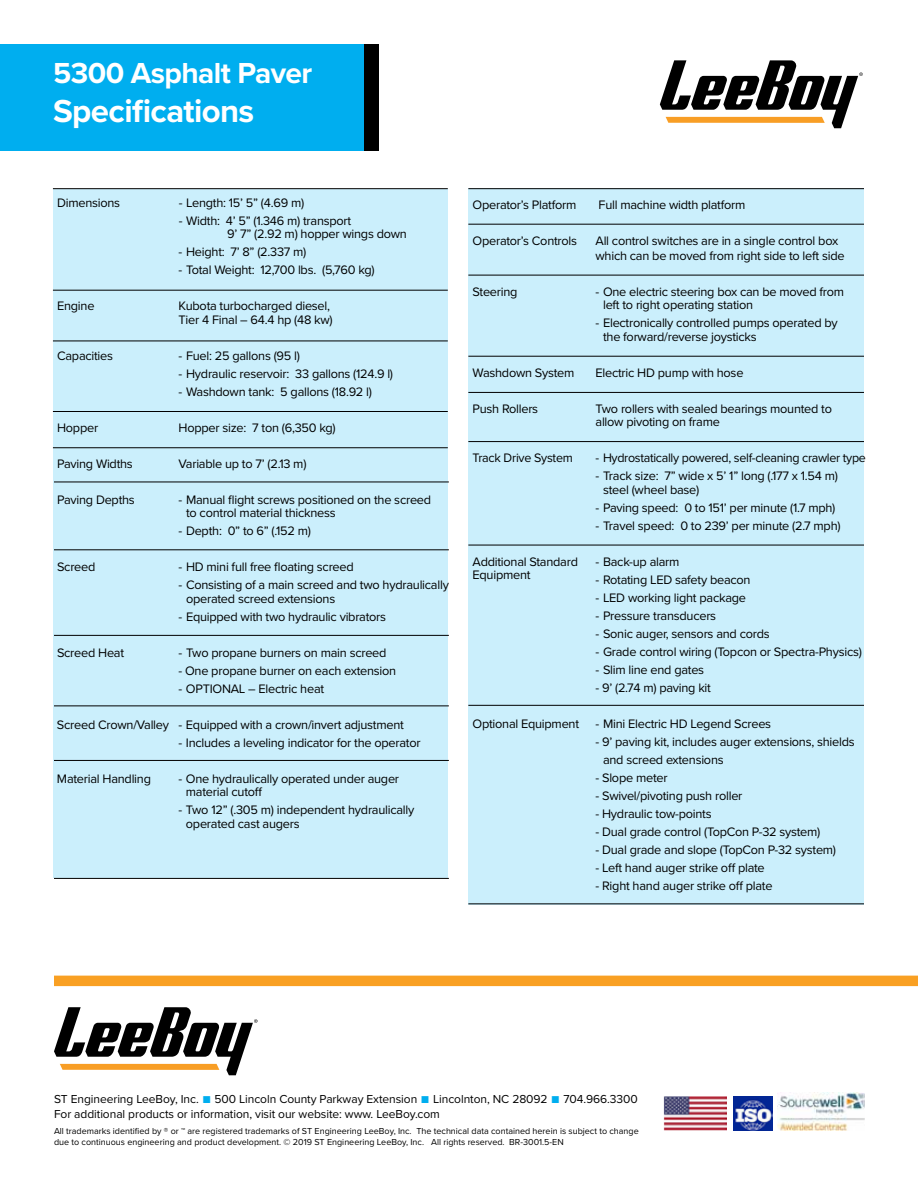
<style>
.page{position:relative;width:918px;height:1188px;background:#fff}
.page>*{position:absolute;margin:0;border:0;box-sizing:border-box;transform-origin:0 0}
.t1{font:700 33px "Proxima Nova";letter-spacing:-.02em;color:#fff}
.t2{font:700 30px "Proxima Nova";letter-spacing:-.02em;color:#fff}
.t3{font:12.75px/13.5px "Proxima Nova";letter-spacing:-.02em;color:#000}
.t4{font:12px/15px "Proxima Nova";letter-spacing:-.005em;color:#000}
.t5{font:9px/10.5px "Proxima Nova";color:#000}
.s1{color:#00aeef}
</style>
<div class="page">
<div style="left:53px;top:189px;width:395px;height:689px;background:#cbeffc"></div>
<div style="left:468px;top:189px;width:396px;height:716px;background:#cbeffc"></div>
<div style="left:0;top:44px;width:366px;height:107px;background:#00aeef"></div>
<hr style="left:53px;top:188px;width:395px;height:1px;background:#000">
<hr style="left:54px;top:878px;width:395px;height:1px;background:#000">
<hr style="left:468px;top:188px;width:396px;height:1px;background:#000">
<hr style="left:468px;top:224px;width:396px;height:1px;background:#000">
<hr style="left:468px;top:275px;width:396px;height:1px;background:#000">
<hr style="left:468px;top:356px;width:396px;height:1px;background:#000">
<hr style="left:468px;top:392px;width:396px;height:1px;background:#000">
<hr style="left:468px;top:441px;width:396px;height:1px;background:#000">
<hr style="left:468px;top:545px;width:396px;height:1px;background:#000">
<hr style="left:468px;top:705px;width:396px;height:1px;background:#000">
<hr style="left:468px;top:903px;width:396px;height:1px;background:#000">
<hr style="left:53px;top:290px;width:395px;height:1px;background:#000">
<hr style="left:53px;top:341px;width:395px;height:1px;background:#000">
<hr style="left:53px;top:411px;width:395px;height:1px;background:#000">
<hr style="left:53px;top:447px;width:395px;height:1px;background:#000">
<hr style="left:54px;top:482px;width:395px;height:1px;background:#000">
<hr style="left:54px;top:549px;width:395px;height:1px;background:#000">
<hr style="left:54px;top:635px;width:395px;height:1px;background:#000">
<hr style="left:54px;top:706px;width:395px;height:1px;background:#000">
<hr style="left:54px;top:760px;width:395px;height:1px;background:#000">
<div style="left:365px;top:44px;width:14px;height:107px;background:#000"></div>
<svg style="left:660px;top:60px;width:203px;height:68px"></svg>
<svg style="left:54px;top:1007px;width:204px;height:68px"></svg>
<div style="left:54px;top:976px;width:864px;height:10px;background:#f9a023"></div>
<img style="left:733px;top:1096px;width:40px;height:35px">
<img style="left:777px;top:1092px;width:88px;height:38px">
<img style="left:663px;top:1096px;width:64px;height:35px">
<h2 class="t2" style="left:53px;top:56px;width:261px">5300 Asphalt Paver</h2>
<h1 class="t1" style="left:53px;top:92px;width:203px">Specifications</h1>
<p class="t3" style="left:57px;top:196px;width:65px">Dimensions</p>
<p class="t3" style="left:179px;top:196px;width:127px">- Length: 15’ 5” (4.69 m)</p>
<p class="t3" style="left:227px;top:214px;width:181px;text-indent:-49px">- Width: 4’ 5” (1.346 m) transport<br>9’ 7” (2.92 m) hopper wings down</p>
<p class="t3" style="left:179px;top:246px;width:129px">- Height: 7’ 8” (2.337 m)</p>
<p class="t3" style="left:179px;top:264px;width:197px">- Total Weight: 12,700 lbs. (5,760 kg)</p>
<p class="t3" style="left:57px;top:300px;width:39px">Engine</p>
<p class="t3" style="left:179px;top:300px;width:156px">Kubota turbocharged diesel,<br>Tier 4 Final – 64.4 hp (48 kw)</p>
<p class="t3" style="left:57px;top:349px;width:57px">Capacities</p>
<p class="t3" style="left:179px;top:349px;width:123px">- Fuel: 25 gallons (95 l)</p>
<p class="t3" style="left:179px;top:367px;width:216px">- Hydraulic reservoir: 33 gallons (124.9 l)</p>
<p class="t3" style="left:179px;top:385px;width:195px">- Washdown tank: 5 gallons (18.92 l)</p>
<p class="t3" style="left:57px;top:421px;width:43px">Hopper</p>
<p class="t3" style="left:179px;top:421px;width:159px">Hopper size: 7 ton (6,350 kg)</p>
<p class="t3" style="left:57px;top:457px;width:77px">Paving Widths</p>
<p class="t3" style="left:179px;top:457px;width:129px">Variable up to 7’ (2.13 m)</p>
<p class="t3" style="left:57px;top:493px;width:79px">Paving Depths</p>
<p class="t3" style="left:186px;top:493px;width:247px;text-indent:-7px">- Manual flight screws positioned on the screed to control material thickness</p>
<p class="t3" style="left:179px;top:525px;width:134px">- Depth: 0” to 6” (.152 m)</p>
<p class="t3" style="left:57px;top:561px;width:40px">Screed</p>
<p class="t3" style="left:179px;top:561px;width:177px">- HD mini full free floating screed</p>
<p class="t3" style="left:186px;top:579px;width:264px;text-indent:-7px">- Consisting of a main screed and two hydraulically operated screed extensions</p>
<p class="t3" style="left:179px;top:610px;width:209px">- Equipped with two hydraulic vibrators</p>
<p class="t3" style="left:57px;top:646px;width:69px">Screed Heat</p>
<p class="t3" style="left:179px;top:646px;width:210px">- Two propane burners on main screed</p>
<p class="t3" style="left:178px;top:664px;width:219px">- One propane burner on each extension</p>
<p class="t3" style="left:178px;top:682px;width:147px">- OPTIONAL – Electric heat</p>
<p class="t3" style="left:57px;top:718px;width:348px">Screed Crown/Valley - Equipped with a crown/invert adjustment</p>
<p class="t3" style="left:178px;top:736px;width:244px">- Includes a leveling indicator for the operator</p>
<p class="t3" style="left:57px;top:772px;width:96px">Material Handling</p>
<p class="t3" style="left:186px;top:772px;width:215px;text-indent:-7px">- One hydraulically operated under auger material cutoff</p>
<p class="t3" style="left:186px;top:804px;width:230px;text-indent:-7px">- Two 12” (.305 m) independent hydraulically operated cast augers</p>
<p class="t3" style="left:473px;top:198px;width:105px">Operator’s Platform</p>
<p class="t3" style="left:599px;top:198px;width:148px">Full machine width platform</p>
<p class="t3" style="left:473px;top:234px;width:106px">Operator’s Controls</p>
<p class="t3" style="left:596px;top:233px;width:251px;line-height:15px">All control switches are in a single control box which can be moved from right side to left side</p>
<p class="t3" style="left:473px;top:285px;width:46px">Steering</p>
<p class="t3" style="left:603px;top:285px;width:243px;text-indent:-7px">- One electric steering box can be moved from left to right operating station</p>
<p class="t3" style="left:603px;top:317px;width:236px;text-indent:-7px">- Electronically controlled pumps operated by the forward/reverse joysticks</p>
<p class="t3" style="left:473px;top:366px;width:103px">Washdown System</p>
<p class="t3" style="left:596px;top:366px;width:149px">Electric HD pump with hose</p>
<p class="t3" style="left:473px;top:402px;width:67px">Push Rollers</p>
<p class="t3" style="left:596px;top:402px;width:238px">Two rollers with sealed bearings mounted to allow pivoting on frame</p>
<p class="t3" style="left:473px;top:452px;width:102px">Track Drive System</p>
<p class="t3" style="left:596px;top:452px;width:272px">- Hydrostatically powered, self-cleaning crawler type</p>
<p class="t3" style="left:603px;top:470px;width:236px;text-indent:-7px">- Track size: 7” wide x 5’ 1” long (.177 x 1.54 m) steel (wheel base)</p>
<p class="t3" style="left:596px;top:501px;width:241px">- Paving speed: 0 to 151’ per minute (1.7 mph)</p>
<p class="t3" style="left:596px;top:519px;width:247px">- Travel speed: 0 to 239’ per minute (2.7 mph)</p>
<p class="t3" style="left:473px;top:555px;width:107px">Additional Standard</p>
<p class="t3" style="left:596px;top:555px;width:85px">- Back-up alarm</p>
<p class="t3" style="left:473px;top:569px;width:59px">Equipment</p>
<p class="t3" style="left:596px;top:573px;width:157px">- Rotating LED safety beacon</p>
<p class="t3" style="left:596px;top:591px;width:152px">- LED working light package</p>
<p class="t3" style="left:596px;top:609px;width:122px">- Pressure transducers</p>
<p class="t3" style="left:596px;top:627px;width:176px">- Sonic auger, sensors and cords</p>
<p class="t3" style="left:596px;top:645px;width:268px">- Grade control wiring (Topcon or Spectra-Physics)</p>
<p class="t3" style="left:596px;top:663px;width:110px">- Slim line end gates</p>
<p class="t3" style="left:596px;top:681px;width:117px">- 9’ (2.74 m) paving kit</p>
<p class="t3" style="left:473px;top:717px;width:108px">Optional Equipment</p>
<p class="t3" style="left:596px;top:717px;width:177px">- Mini Electric HD Legend Screes</p>
<p class="t3" style="left:603px;top:733px;width:253px;line-height:18px;text-indent:-7px">- 9’ paving kit, includes auger extensions, shields and screed extensions</p>
<p class="t3" style="left:596px;top:771px;width:74px">- Slope meter</p>
<p class="t3" style="left:596px;top:789px;width:148px">- Swivel/pivoting push roller</p>
<p class="t3" style="left:596px;top:807px;width:118px">- Hydraulic tow-points</p>
<p class="t3" style="left:596px;top:825px;width:226px">- Dual grade control (TopCon P-32 system)</p>
<p class="t3" style="left:596px;top:843px;width:242px">- Dual grade and slope (TopCon P-32 system)</p>
<p class="t3" style="left:596px;top:861px;width:171px">- Left hand auger strike off plate</p>
<p class="t3" style="left:596px;top:879px;width:178px">- Right hand auger strike off plate</p>
<p class="t4" style="left:54px;top:1091px;width:585px">ST Engineering LeeBoy, Inc. <span class="s1">■</span> 500 Lincoln County Parkway Extension <span class="s1">■</span> Lincolnton, NC 28092 <span class="s1">■</span> 704.966.3300<br>For additional products or information, visit our website: www. LeeBoy.com</p>
<p class="t5" style="left:54px;top:1126px;width:586px">All trademarks identified by ® or ™ are registered trademarks of ST Engineering LeeBoy, Inc. The technical data contained herein is subject to change due to continuous engineering and product development. © 2019 ST Engineering LeeBoy, Inc. All rights reserved. BR-3001.5-EN</p>
</div>
